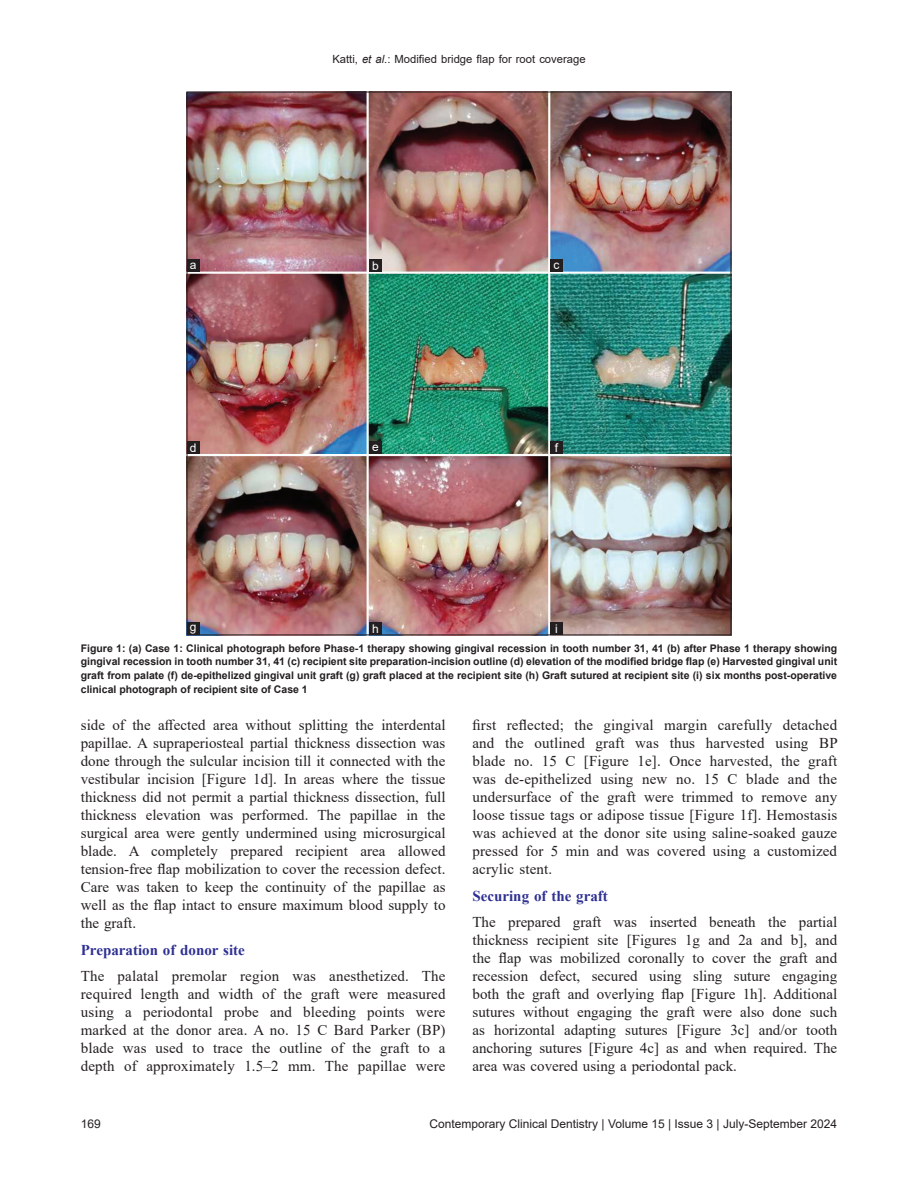
<style>
.page{position:relative;width:918px;height:1188px;background:#fff}
.page>*{position:absolute;margin:0;border:0;box-sizing:border-box;transform-origin:0 0}
.TX{font:15px/18px "Times New Roman";letter-spacing:.005em;color:#231f20;text-align:justify}
.t1{font:700 15px "Times New Roman";color:#2e3092}
.t2{font:12px "Arial";color:#231f20}
.LABEL{font:12px "Arial";color:#fff}
.t3{font:11.25px "Arial";color:#231f20}
.FGC{font:700 10.5px/13.6px "Arial";color:#231f20;text-align:justify}
.s1{font-style:italic}
</style>
<div class="page">
<img style="left:189px;top:94px;width:540px;height:539px">
<div style="left:187px;top:441px;width:13px;height:13px;background:#231f20"></div>
<div style="left:369px;top:622px;width:13px;height:13px;background:#231f20"></div>
<div style="left:550px;top:622px;width:13px;height:13px;background:#231f20"></div>
<div style="left:550px;top:259px;width:13px;height:13px;background:#231f20"></div>
<div style="left:187px;top:622px;width:13px;height:13px;background:#231f20"></div>
<div style="left:369px;top:259px;width:13px;height:13px;background:#231f20"></div>
<div style="left:550px;top:441px;width:13px;height:13px;background:#231f20"></div>
<div style="left:187px;top:259px;width:13px;height:13px;background:#231f20"></div>
<div style="left:369px;top:441px;width:13px;height:13px;background:#231f20"></div>
<p class="t3" style="left:332px;top:51px;width:255px">Katti, <span class="s1">et al</span>.: Modified bridge flap for root coverage</p>
<p class="LABEL" style="left:190px;top:256px;width:8px">a</p>
<p class="LABEL" style="left:372px;top:257px;width:8px">b</p>
<p class="LABEL" style="left:553px;top:256px;width:7px">c</p>
<p class="LABEL" style="left:190px;top:439px;width:8px">d</p>
<p class="LABEL" style="left:372px;top:438px;width:8px">e</p>
<p class="LABEL" style="left:555px;top:439px;width:5px">f</p>
<p class="LABEL" style="left:190px;top:618px;width:8px">g</p>
<p class="LABEL" style="left:372px;top:621px;width:8px">h</p>
<p class="LABEL" style="left:555px;top:621px;width:4px">i</p>
<p class="FGC" style="left:81px;top:641px;width:758px">Figure 1: (a) Case 1: Clinical photograph before Phase‑1 therapy showing gingival recession in tooth number 31, 41 (b) after Phase 1 therapy showing gingival recession in tooth number 31, 41 (c) recipient site preparation‑incision outline (d) elevation of the modified bridge flap (e) Harvested gingival unit graft from palate (f) de‑epithelized gingival unit graft (g) graft placed at the recipient site (h) Graft sutured at recipient site (i) six months post‑operative clinical photograph of recipient site of Case 1</p>
<p class="TX" style="left:81px;top:716px;width:366px">side of the affected area without splitting the interdental papillae. A supraperiosteal partial thickness dissection was done through the sulcular incision till it connected with the vestibular incision [Figure 1d]. In areas where the tissue thickness did not permit a partial thickness dissection, full thickness elevation was performed. The papillae in the surgical area were gently undermined using microsurgical blade. A completely prepared recipient area allowed tension‑free flap mobilization to cover the recession defect.<br>Care was taken to keep the continuity of the papillae as well as the flap intact to ensure maximum blood supply to the graft.</p>
<h2 class="t1" style="left:81px;top:939px;width:166px">Preparation of donor site</h2>
<p class="TX" style="left:81px;top:967px;width:366px">The palatal premolar region was anesthetized. The required length and width of the graft were measured using a periodontal probe and bleeding points were marked at the donor area. A no. 15 C Bard Parker (BP) blade was used to trace the outline of the graft to a depth of approximately 1.5–2 mm. The papillae were</p>
<p class="TX" style="left:472px;top:716px;width:367px">first reflected; the gingival margin carefully detached and the outlined graft was thus harvested using BP blade no. 15 C [Figure 1e]. Once harvested, the graft was de‑epithelized using new no. 15 C blade and the undersurface of the graft were trimmed to remove any loose tissue tags or adipose tissue [Figure 1f]. Hemostasis was achieved at the donor site using saline‑soaked gauze pressed for 5 min and was covered using a customized acrylic stent.</p>
<h2 class="t1" style="left:472px;top:885px;width:137px">Securing of the graft</h2>
<p class="TX" style="left:472px;top:913px;width:366px">The prepared graft was inserted beneath the partial thickness recipient site [Figures 1g and 2a and b], and the flap was mobilized coronally to cover the graft and recession defect, secured using sling suture engaging both the graft and overlying flap [Figure 1h]. Additional sutures without engaging the graft were also done such as horizontal adapting sutures [Figure 3c] and/or tooth anchoring sutures [Figure 4c] as and when required. The area was covered using a periodontal pack.</p>
<p class="t2" style="left:81px;top:1116px;width:22px">169</p>
<p class="t2" style="left:430px;top:1116px;width:409px">Contemporary Clinical Dentistry | Volume 15 | Issue 3 | July-September 2024</p>
</div>
